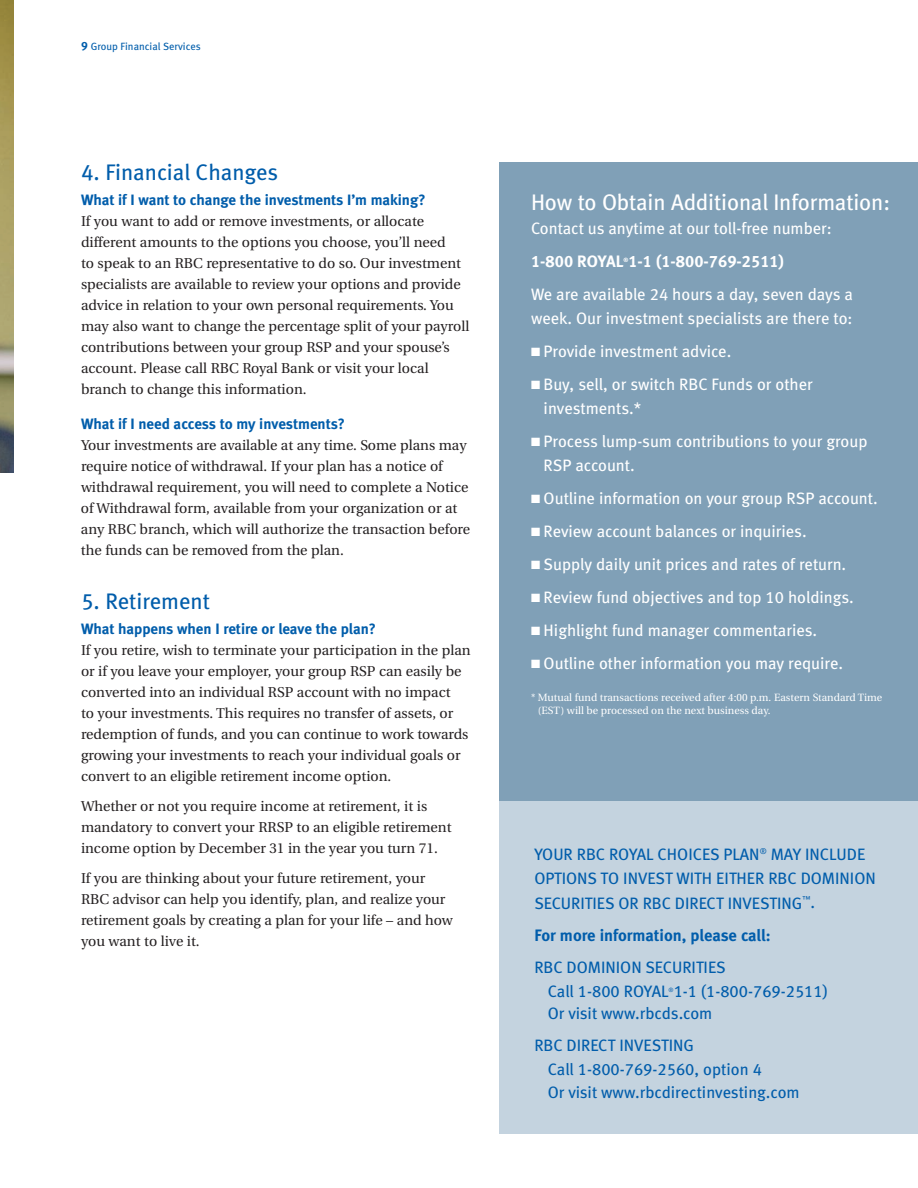
<style>
.page{position:relative;width:918px;height:1188px;background:#fff}
.page>*{position:absolute;margin:0;border:0;box-sizing:border-box;transform-origin:0 0}
.t1{font:22.5px "Meta Book LF";letter-spacing:-.005em;color:#fff}
.t2{font:22.5px "Meta Book LF";color:#015dab}
.t3{font:16.5px/24px "Meta Book LF";color:#fff}
.t4{font:16.5px/24px "Meta Book LF";color:#015dab}
.t5{font:16.5px "Meta Bold LF";color:#015dab}
.t6{font:16.5px "Meta Bold LF";color:#fff}
.t7{font:15px "Meta Bold LF";color:#015dab}
.t8{font:14.25px/21px "Utopia";color:#231f20}
.t9{font:10.5px/13.5px "Utopia";color:#fff}
.t10{font:10.5px "Meta Book LF";color:#015dab}
.t11{font:6px "Meta Bold LF";color:#fff}
.t12{font:6px "Meta Book LF";color:#015dab}
.s1{font-family:"Meta Bold LF";font-size:12px}
</style>
<div class="page">
<div style="left:500px;top:162px;width:418px;height:639px;background:#80a0b7"></div>
<div style="left:500px;top:801px;width:418px;height:333px;background:#c4d3df"></div>
<img style="left:0;top:0;width:14px;height:472px">
<p class="t10" style="left:81px;top:40px;width:121px"><span class="s1">9</span> Group Financial Services</p>
<h1 class="t2" style="left:81px;top:159px;width:199px">4. Financial Changes</h1>
<p class="t7" style="left:81px;top:191px;width:346px">What if I want to change the investments I’m making?</p>
<p class="t8" style="left:81px;top:211px;width:390px">If you want to add or remove investments, or allocate different amounts to the options you choose, you’ll need<br>to speak to an RBC representative to do so. Our investment specialists are available to review your options and provide advice in relation to your own personal requirements. You may also want to change the percentage split of your payroll contributions between your group RSP and your spouse’s account. Please call RBC Royal Bank or visit your local branch to change this information.</p>
<p class="t7" style="left:81px;top:415px;width:266px">What if I need access to my investments?</p>
<p class="t8" style="left:81px;top:435px;width:391px">Your investments are available at any time. Some plans may require notice of withdrawal. If your plan has a notice of withdrawal requirement, you will need to complete a Notice of Withdrawal form, available from your organization or at any RBC branch, which will authorize the transaction before the funds can be removed from the plan.</p>
<h1 class="t2" style="left:81px;top:588px;width:131px">5. Retirement</h1>
<p class="t7" style="left:81px;top:620px;width:297px">What happens when I retire or leave the plan?</p>
<p class="t8" style="left:81px;top:640px;width:391px">If you retire, wish to terminate your participation in the plan or if you leave your employer, your group RSP can easily be converted into an individual RSP account with no impact<br>to your investments. This requires no transfer of assets, or redemption of funds, and you can continue to work towards growing your investments to reach your individual goals or convert to an eligible retirement income option.</p>
<p class="t8" style="left:81px;top:796px;width:372px">Whether or not you require income at retirement, it is mandatory to convert your RRSP to an eligible retirement income option by December 31 in the year you turn 71.</p>
<p class="t8" style="left:81px;top:868px;width:373px">If you are thinking about your future retirement, your RBC advisor can help you identify, plan, and realize your retirement goals by creating a plan for your life – and how you want to live it.</p>
<h1 class="t1" style="left:531px;top:189px;width:361px">How to Obtain Additional I nformation:</h1>
<p class="t3" style="left:531px;top:216px;width:302px">Contact us anytime at our toll-free number:</p>
<p class="t6" style="left:531px;top:252px;width:66px">1-800 ROYAL</p>
<p class="t11" style="left:623px;top:257px;width:6px">®</p>
<p class="t6" style="left:628px;top:252px;width:157px">1-1 (1-800-769-2511)</p>
<p class="t3" style="left:531px;top:282px;width:323px">We are available 24 hours a day, seven days a week. Our investment specialists are there to:</p>
<p class="t3" style="left:531px;top:339px;width:202px">■ Provide investment advice.</p>
<p class="t3" style="left:544px;top:372px;width:271px;text-indent:-13px">■ Buy, sell, or switch RBC Funds or other investments.*</p>
<p class="t3" style="left:544px;top:429px;width:325px;text-indent:-13px">■ Process lump-sum contributions to your group<br>RSP account.</p>
<p class="t3" style="left:531px;top:486px;width:348px">■ Outline information on your group RSP account.</p>
<p class="t3" style="left:531px;top:519px;width:277px">■ Review account balances or inquiries.</p>
<p class="t3" style="left:531px;top:552px;width:317px">■ Supply daily unit prices and rates of return.</p>
<p class="t3" style="left:531px;top:585px;width:324px">■ Review fund objectives and top 10 holdings.</p>
<p class="t3" style="left:531px;top:618px;width:288px">■ Highlight fund manager commentaries.</p>
<p class="t3" style="left:531px;top:651px;width:314px">■ Outline other information you may require.</p>
<p class="t9" style="left:538px;top:691px;width:346px;text-indent:-7px">* Mutual fund transactions received after 4:00 p.m. Eastern Standard Time (EST) will be processed on the next business day.</p>
<p class="t4" style="left:534px;top:843px;width:322px;text-indent:189px">plan<sup>®</sup> may include options to invest with either</p>
<p class="t4" style="left:534px;top:843px;width:168px">Your RBC Royal Choices</p>
<p class="t4" style="left:534px;top:867px;width:343px;text-indent:234px">RBC Dominion<br>Sec urities or RBC Direct I nvesting <sup>™</sup>.</p>
<p class="t5" style="left:534px;top:926px;width:238px">For more information, please call:</p>
<p class="t4" style="left:548px;top:955px;width:169px;text-indent:-13px">RBC Dominion Sec urities<br>Call 1-800 ROYAL</p>
<p class="t4" style="left:548px;top:980px;width:281px;line-height:22.5px;text-indent:126px">1-1 (1-800-769-2511)<br>Or visit www.rbcds.com</p>
<p class="t4" style="left:548px;top:1033px;width:216px;text-indent:-13px">RBC Direct I nvesting<br>Call 1-800-769-2560, option 4</p>
<p class="t4" style="left:548px;top:1080px;width:253px">Or visit www.rbcdirectinvesting.com</p>
<p class="t12" style="left:669px;top:987px;width:7px">®</p>
</div>
